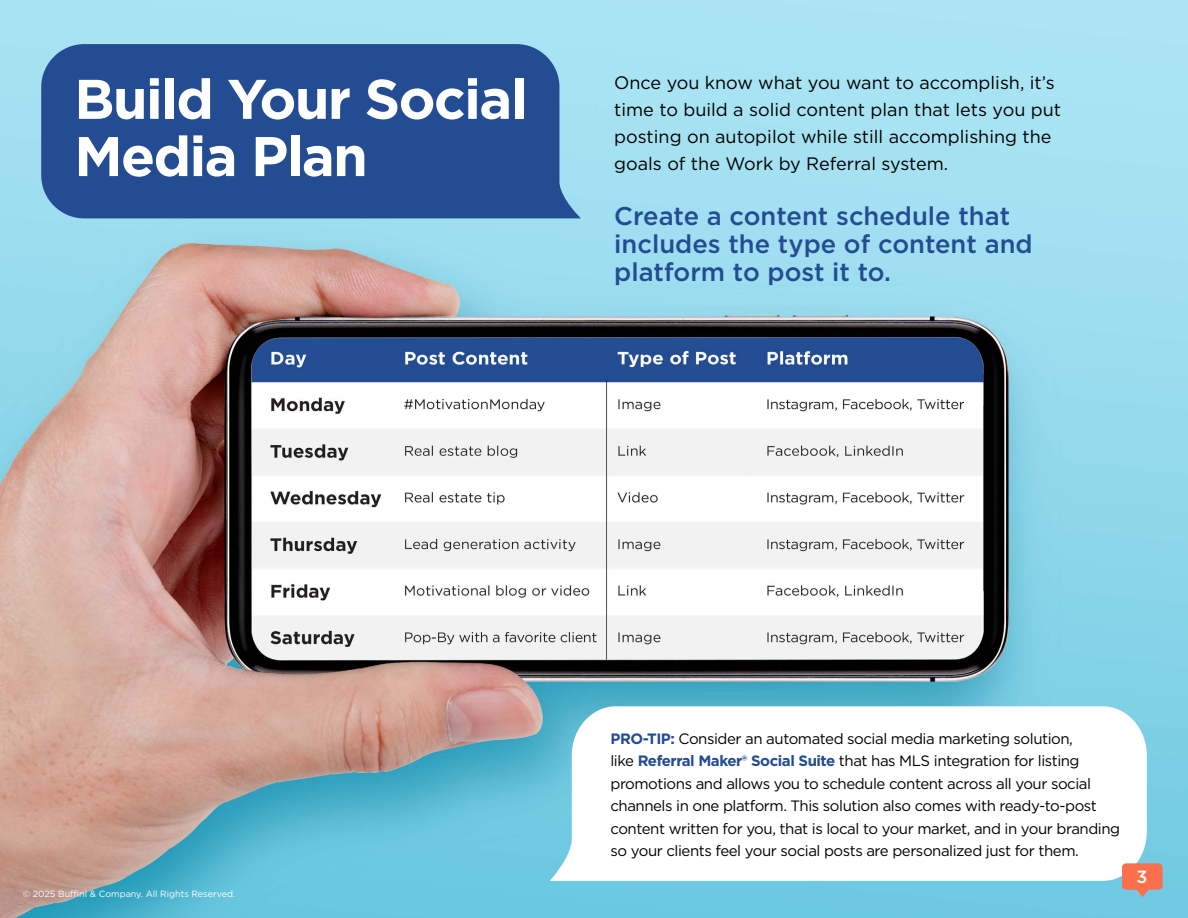
<style>
.page{position:relative;width:1188px;height:918px;background:#fff}
.page>*{position:absolute;margin:0;border:0;box-sizing:border-box;transform-origin:0 0}
.t1{font:700 55.8px/57.2px "Gotham";letter-spacing:-.03em;color:#fff}
.t2{font:500 25.65px/28.3px "Gotham";color:#234c92}
.t3{font:18px/27px "Gotham";color:#000}
.t4{font:500 17.7px "Gotham";color:#fff}
.t5{font:15px/22.5px "Gotham";letter-spacing:-.03em;color:#000}
.t6{font:9px "Gotham";color:#fff}
.s1{font-weight:700;color:#234c92}
</style>
<div class="page">
<img style="left:0;top:0;width:1188px;height:918px">
<div style="left:41px;top:44px;width:540px;height:174px;background:#234c92"></div>
<svg style="left:550px;top:706px;width:597px;height:175px"></svg>
<svg style="left:1122px;top:863px;width:41px;height:34px"></svg>
<h1 class="t1" style="left:74px;top:70px;width:455px">Build Your Social<br>Media Plan</h1>
<p class="t3" style="left:614px;top:68px;width:448px">Once you know what you want to accomplish, it’s time to build a solid content plan that lets you put posting on autopilot while still accomplishing the goals of the Work by Referral system.</p>
<h2 class="t2" style="left:614px;top:201px;width:420px">Create a content schedule that includes the type of content and platform to post it to.</h2>
<p class="t6" style="left:23px;top:888px;width:214px">© 2025 Buffini &amp; Company. All Rights Reserved.</p>
<p class="t5" style="left:610px;top:727px;width:511px"><span class="s1">PRO-TIP:</span> Consider an automated social media marketing solution,<br>like <span class="s1">Referral Maker® Social Suite</span> that has MLS integration for listing promotions and allows you to schedule content across all your social channels in one platform. This solution also comes with ready-to-post content written for you, that is local to your market, and in your branding so your clients feel your social posts are personalized just for them.</p>
<p class="t4" style="left:1136px;top:865px;width:12px">3</p>
</div>
